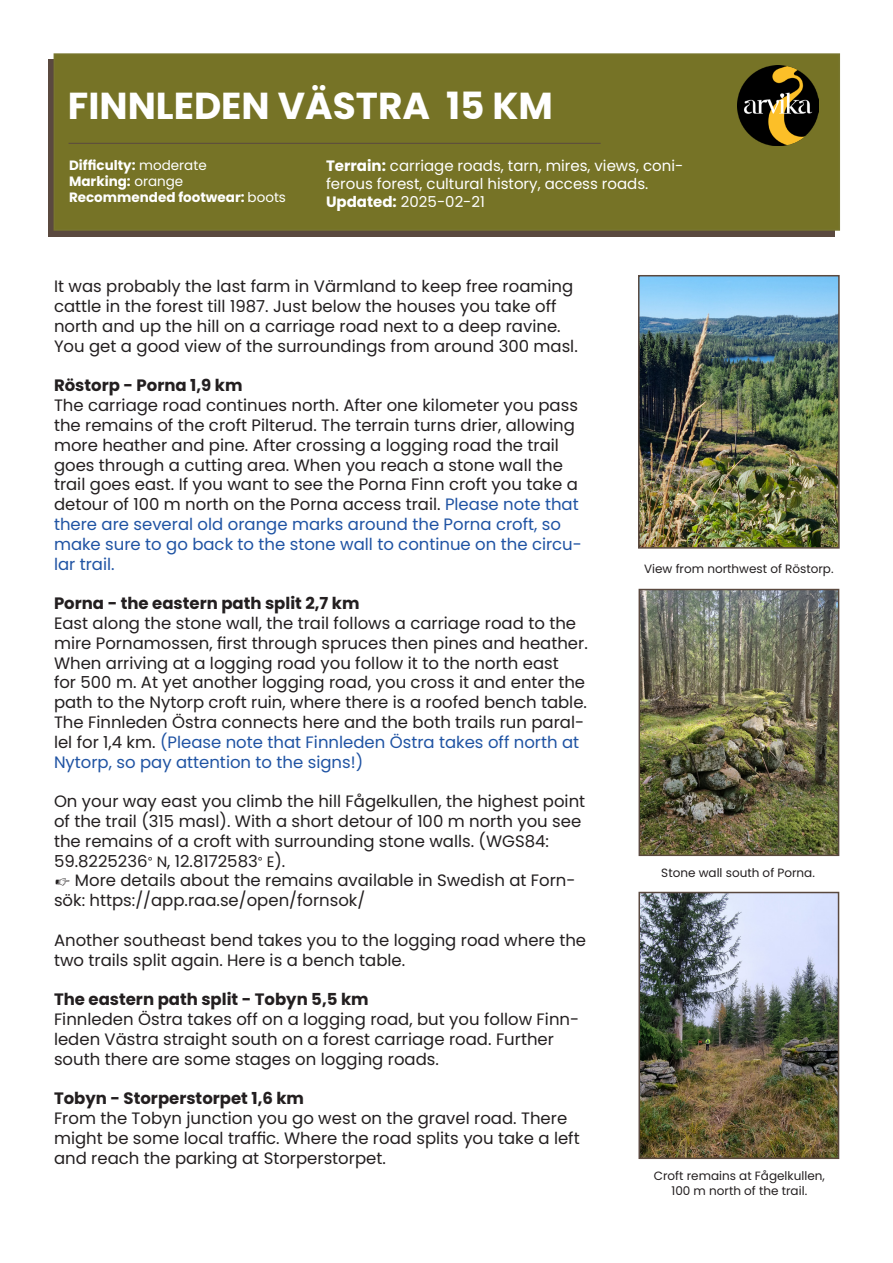
<style>
.page{position:relative;width:893px;height:1263px;background:#fff}
.page>*{position:absolute;margin:0;border:0;box-sizing:border-box;transform-origin:0 0}
.t1{font:700 37.5px "Poppins";color:#fff}
.t2{font:16.5px/19.8px "Poppins";color:#231f20}
.t3{font:700 16.5px "Poppins";color:#231f20}
.t4{font:15px/18px "Poppins";color:#fff}
.t5{font:700 13.5px "Poppins";color:#fff}
.t6{font:12px "Poppins";color:#231f20}
.s1{font-weight:400}
.s2{font-weight:700}
.s3{color:#1f53a3}
.s4{font-family:"Scala Pro";font-size:15px}
.s5{font-size:15px}
.s6{font-family:"Scala Pro"}
</style>
<div class="page">
<div style="left:48px;top:60px;width:787px;height:177px;background:#5a493f"></div>
<div style="left:54px;top:54px;width:785px;height:176px;background:#767326"></div>
<div style="left:54px;top:53px;width:786px;height:178px;border:2px solid #78762e"></div>
<hr style="left:69px;top:143px;width:532px;height:1px;background:#5a493f">
<img style="left:738px;top:65px;width:80px;height:80px">
<img style="left:642px;top:592px;width:194px;height:261px">
<div style="left:639px;top:589px;width:200px;height:267px;border:2px solid #5a493f"></div>
<img style="left:641px;top:895px;width:195px;height:261px">
<div style="left:638px;top:892px;width:201px;height:267px;border:2px solid #5a493f"></div>
<img style="left:641px;top:278px;width:196px;height:268px">
<div style="left:638px;top:275px;width:202px;height:274px;border:2px solid #5a493f"></div>
<p class="t1" style="left:68px;top:84px;width:487px">FINNLEDEN VÄSTRA 15 KM</p>
<p class="t5" style="left:69px;top:157px;width:139px">Difficulty: <span class="s1">moderate</span></p>
<p class="t5" style="left:69px;top:173px;width:116px">Marking: <span class="s1">orange</span></p>
<p class="t5" style="left:69px;top:190px;width:218px">Recommended footwear: <span class="s1">boots</span></p>
<p class="t4" style="left:326px;top:157px;width:359px"><span class="s2">Terrain:</span> carriage roads, tarn, mires, views, coni&shy;ferous forest, cultural history, access roads.</p>
<p class="t4" style="left:326px;top:193px;width:160px"><span class="s2">Updated:</span> 2025-02-21</p>
<p class="t2" style="left:54px;top:277px;width:525px">It was probably the last farm in Värmland to keep free roaming cattle in the forest till 1987. Just below the houses you take off north and up the hill on a carriage road next to a deep ravine.<br>You get a good view of the surroundings from around 300 masl.</p>
<p class="t3" style="left:54px;top:376px;width:190px">Röstorp - Porna 1,9 km</p>
<p class="t2" style="left:54px;top:396px;width:529px">The carriage road continues north. After one kilometer you pass the remains of the croft Pilterud. The terrain turns drier, allowing more heather and pine. After crossing a logging road the trail goes through a cutting area. When you reach a stone wall the trail goes east. If you want to see the Porna Finn croft you take a detour of 100 m north on the Porna access trail. <span class="s3">Please note that there are several old orange marks around the Porna croft, so make sure to go back to the stone wall to continue on the circu&shy;lar trail.</span></p>
<p class="t3" style="left:54px;top:594px;width:307px">Porna - the eastern path split 2,7 km</p>
<p class="t2" style="left:54px;top:613px;width:535px">East along the stone wall, the trail follows a carriage road to the mire Pornamossen, first through spruces then pines and heather.<br>When arriving at a logging road you follow it to the north east<br>for 500 m. At yet another logging road, you cross it and enter the path to the Nytorp croft ruin, where there is a roofed bench table.<br>The Finnleden Östra connects here and the both trails run paral&shy;lel for 1,4 km. <span class="s3">(Please note that Finnleden Östra takes off north at Nytorp, so pay attention to the signs!)</span></p>
<p class="t2" style="left:54px;top:792px;width:533px">On your way east you climb the hill Fågelkullen, the highest point of the trail (315 masl). With a short detour of 100 m north you see the remains of a croft with surrounding stone walls. (WGS84:<br>59.8225236<span class="s4">°</span> <span class="s5">N</span>, 12.8172583<span class="s4">°</span> <span class="s5">E</span>).</p>
<p class="t2" style="left:54px;top:871px;width:523px"><span class="s6">•</span> More details about the remains available in Swedish at Forn&shy;sök: https://app.raa.se/open/fornsok/</p>
<p class="t2" style="left:54px;top:930px;width:534px">Another southeast bend takes you to the logging road where the two trails split again. Here is a bench table.</p>
<p class="t3" style="left:54px;top:990px;width:316px">The eastern path split - Tobyn 5,5 km</p>
<p class="t2" style="left:54px;top:1009px;width:527px">Finnleden Östra takes off on a logging road, but you follow Finn&shy;leden Västra straight south on a forest carriage road. Further south there are some stages on logging roads.</p>
<p class="t3" style="left:54px;top:1089px;width:252px">Tobyn - Storperstorpet 1,6 km</p>
<p class="t2" style="left:54px;top:1108px;width:527px">From the Tobyn junction you go west on the gravel road. There might be some local traffic. Where the road splits you take a left and reach the parking at Storperstorpet.</p>
<p class="t6" style="left:644px;top:562px;width:191px">View from northwest of Röstorp.</p>
<p class="t6" style="left:661px;top:866px;width:155px">Stone wall south of Porna.</p>
<p class="t6" style="left:654px;top:1169px;width:173px">Croft remains at Fågelkullen,</p>
<p class="t6" style="left:671px;top:1183px;width:137px">100 m north of the trail.</p>
</div>
